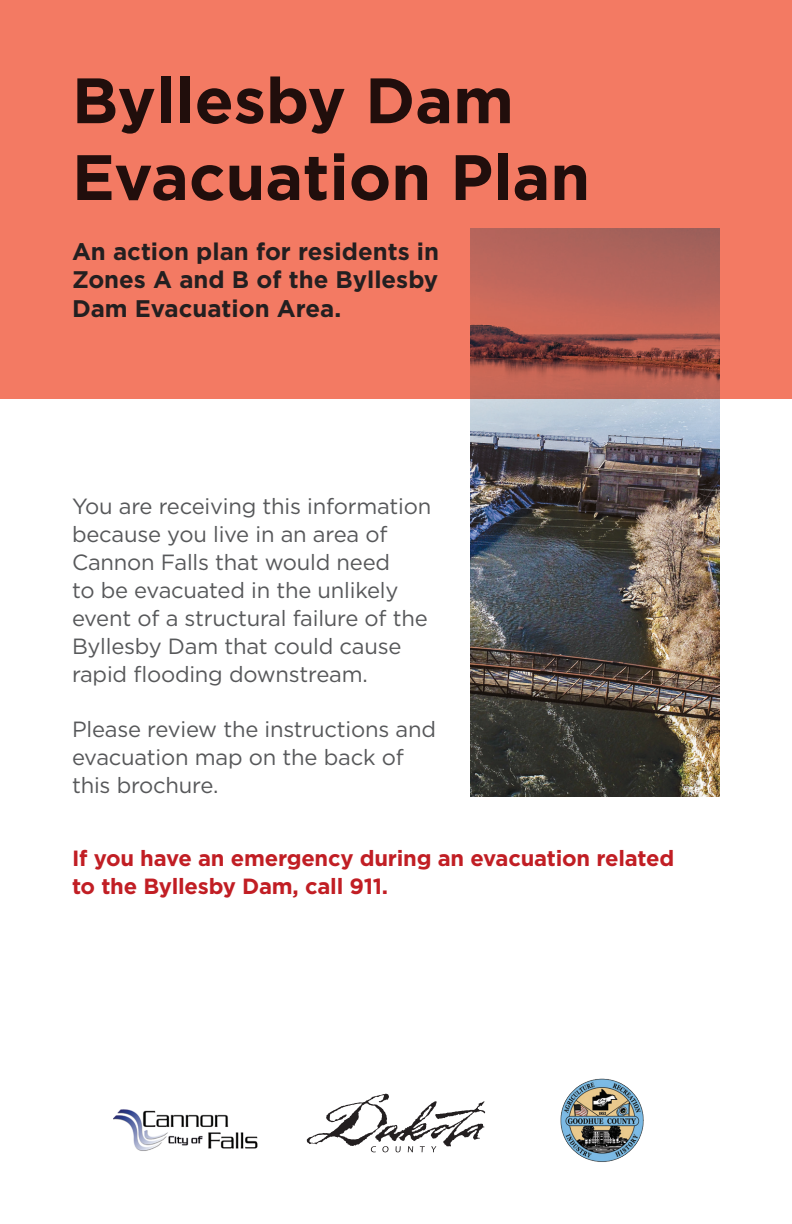
<style>
.page{position:relative;width:792px;height:1224px;background:#fff}
.page>*{position:absolute;margin:0;border:0;box-sizing:border-box;transform-origin:0 0}
.t1{font:700 64px/76.8px "Gotham";color:#231f20}
.t2{font:700 24px/28.8px "Gotham";color:#231f20;text-align:justify}
.t3{font:22px/28px "Gotham";letter-spacing:-.01em;color:#57585a}
.t4{font:700 22px/28px "Gotham";letter-spacing:-.01em;color:#c11e24}
</style>
<div class="page">
<div style="left:0;top:0;width:792px;height:399px;background:#f37a63"></div>
<img style="left:471px;top:229px;width:249px;height:567px">
<svg style="left:307px;top:1094px;width:178px;height:58px"></svg>
<img style="left:560px;top:1078px;width:84px;height:84px">
<img style="left:113px;top:1109px;width:144px;height:42px">
<h1 class="t1" style="left:72px;top:62px;width:520px">Byllesby Dam<br>Evacuation Plan</h1>
<p class="t2" style="left:72px;top:237px;width:369px">An action plan for residents in Zones A and B of the Byllesby Dam Evacuation Area.</p>
<p class="t3" style="left:72px;top:492px;width:361px">You are receiving this information because you live in an area of<br>Cannon Falls that would need<br>to be evacuated in the unlikely event of a structural failure of the<br>Byllesby Dam that could cause rapid flooding downstream.</p>
<p class="t3" style="left:72px;top:715px;width:366px">Please review the instructions and evacuation map on the back of this brochure.</p>
<p class="t4" style="left:72px;top:845px;width:604px">If you have an emergency during an evacuation related to the Byllesby Dam, call 911.</p>
</div>
